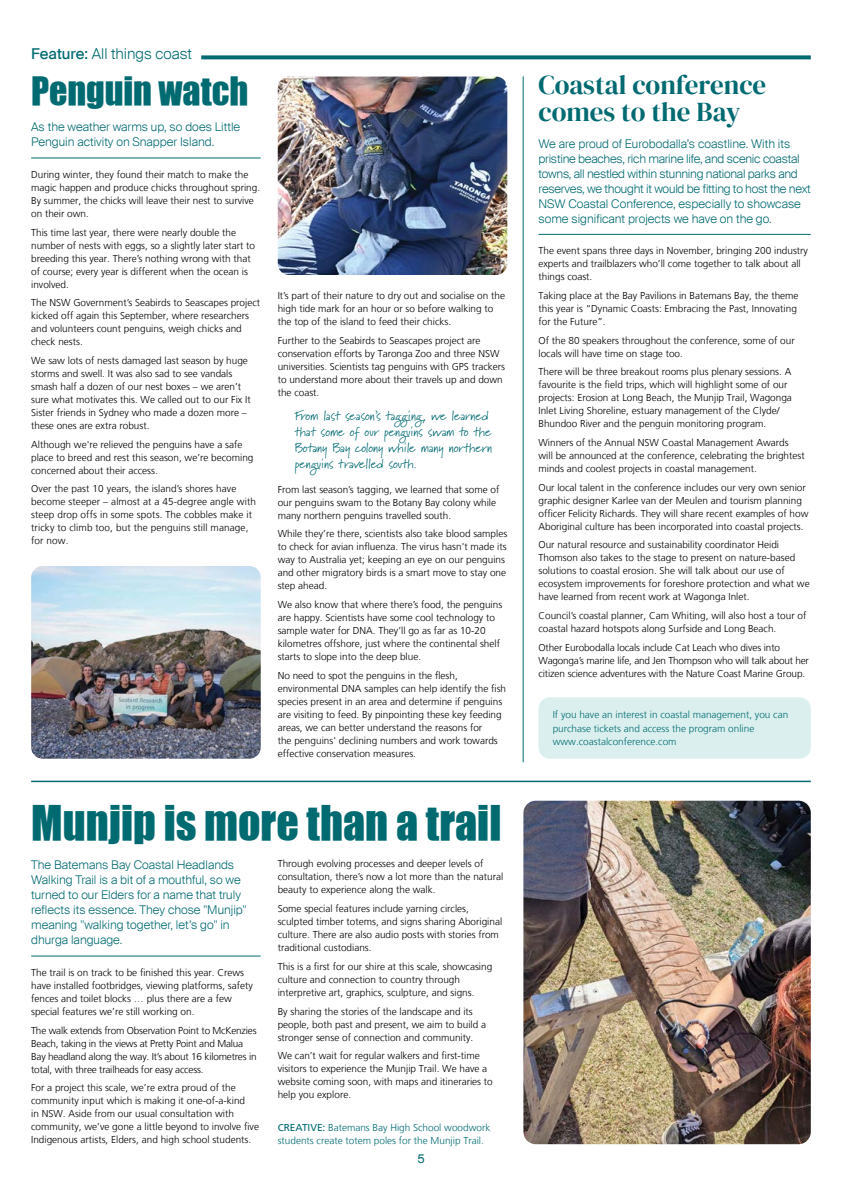
<style>
.page{position:relative;width:842px;height:1191px;background:#fff}
.page>*{position:absolute;margin:0;border:0;box-sizing:border-box;transform-origin:0 0}
.H1__50pt__2_columns{font:44px "Ar Tarumian M Harvats";color:#006a71}
.H1__36pt__single_column{font:36px "Ar Tarumian M Harvats";color:#006a71}
.H1__27pt__single_column{font:27px/27px "DM Serif Display";color:#006a71}
.H1_Suisse_light__15pt{font:300 15px "Suisse Intl";color:#006a71}
.t1{font:13px/16px "Marydale";color:#006a71}
.Intro_text_line_below{font:300 12px/15px "Suisse Intl";letter-spacing:-.02em;color:#006a71}
.Intro_text_line_below-2{font:300 12px/15px "Suisse Intl";color:#006a71}
.t2{font:12px "Suisse Intl";color:#006a71}
.Body_10pt{font:300 10px/13px "Frutiger LT";color:#000}
.t3{font:300 10px/13px "Frutiger LT";color:#006a71}
.Body_10pt-2{font:300 10px/13px "Frutiger LT";letter-spacing:-.02em;color:#000}
.s1{font-weight:400}
</style>
<div class="page">
<svg style="left:201px;top:55px;width:610px;height:4px;fill:#006a71"></svg>
<hr style="left:538px;top:234px;width:273px;height:1px;background:#006a71">
<hr style="left:31px;top:158px;width:230px;height:1px;background:#006a71">
<hr style="left:31px;top:955px;width:230px;height:1px;background:#006a71">
<div style="left:538px;top:697px;width:273px;height:61px;background:#dbf0ee;border-radius:11px"></div>
<img style="left:31px;top:566px;width:230px;height:192px">
<img style="left:278px;top:77px;width:229px;height:198px">
<img style="left:523px;top:800px;width:288px;height:344px">
<hr style="left:523px;top:77px;width:1px;height:685px;background:#006a71">
<hr style="left:32px;top:780px;width:778px;height:2px;background:#006a71">
<h1 class="H1_Suisse_light__15pt" style="left:31px;top:45px;width:162px"><span class="s1">Feature:</span> All things coast</h1>
<h1 class="H1__36pt__single_column" style="left:31px;top:74px;width:219px">Penguin watch</h1>
<p class="Intro_text_line_below-2" style="left:31px;top:120px;width:211px">As the weather warms up, so does Little<br>Penguin activity on Snapper Island.</p>
<p class="Body_10pt" style="left:31px;top:168px;width:230px">During winter, they found their match to make the magic happen and produce chicks throughout spring.<br>By summer, the chicks will leave their nest to survive on their own.</p>
<p class="Body_10pt" style="left:31px;top:226px;width:225px">This time last year, there were nearly double the number of nests with eggs, so a slightly later start to breeding this year. There’s nothing wrong with that of course; every year is different when the ocean is involved.</p>
<p class="Body_10pt" style="left:31px;top:296px;width:230px">The NSW Government’s Seabirds to Seascapes project kicked off again this September, where researchers and volunteers count penguins, weigh chicks and check nests.</p>
<p class="Body_10pt" style="left:31px;top:354px;width:221px">We saw lots of nests damaged last season by huge storms and swell. It was also sad to see vandals smash half a dozen of our nest boxes – we aren’t sure what motivates this. We called out to our Fix It Sister friends in Sydney who made a dozen more – these ones are extra robust.</p>
<p class="Body_10pt" style="left:31px;top:438px;width:224px">Although we're relieved the penguins have a safe place to breed and rest this season, we’re becoming concerned about their access.</p>
<p class="Body_10pt" style="left:31px;top:482px;width:226px">Over the past 10 years, the island’s shores have become steeper – almost at a 45-degree angle with steep drop offs in some spots. The cobbles make it tricky to climb too, but the penguins still manage, for now.</p>
<p class="Body_10pt" style="left:278px;top:289px;width:229px">It’s part of their nature to dry out and socialise on the high tide mark for an hour or so before walking to the top of the island to feed their chicks.</p>
<p class="Body_10pt" style="left:278px;top:334px;width:229px">Further to the Seabirds to Seascapes project are conservation efforts by Taronga Zoo and three NSW universities. Scientists tag penguins with GPS trackers to understand more about their travels up and down the coast.</p>
<h3 class="t1" style="left:295px;top:408px;width:199px">From last season’s tagging, we learned that some of our penguins swam to the Botany Bay colony while many northern penguins travelled south.</h3>
<p class="Body_10pt" style="left:278px;top:483px;width:223px">From last season’s tagging, we learned that some of our penguins swam to the Botany Bay colony while many northern penguins travelled south.</p>
<p class="Body_10pt" style="left:278px;top:527px;width:231px">While they’re there, scientists also take blood samples to check for avian influenza. The virus hasn't made its way to Australia yet; keeping an eye on our penguins and other migratory birds is a smart move to stay one step ahead.</p>
<p class="Body_10pt" style="left:278px;top:598px;width:226px">We also know that where there’s food, the penguins are happy. Scientists have some cool technology to sample water for DNA. They’ll go as far as 10-20 kilometres offshore, just where the continental shelf starts to slope into the deep blue.</p>
<p class="Body_10pt" style="left:278px;top:669px;width:230px">No need to spot the penguins in the flesh, environmental DNA samples can help identify the fish species present in an area and determine if penguins are visiting to feed. By pinpointing these key feeding areas, we can better understand the reasons for<br>the penguins' declining numbers and work towards effective conservation measures.</p>
<h1 class="H1__50pt__2_columns" style="left:31px;top:802px;width:472px">Munjip is more than a trail</h1>
<p class="Intro_text_line_below-2" style="left:31px;top:857px;width:217px">The Batemans Bay Coastal Headlands Walking Trail is a bit of a mouthful, so we turned to our Elders for a name that truly reflects its essence. They chose "Munjip" meaning "walking together, let’s go" in dhurga language.</p>
<p class="Body_10pt" style="left:31px;top:966px;width:223px">The trail is on track to be finished this year. Crews have installed footbridges, viewing platforms, safety fences and toilet blocks … plus there are a few special features we’re still working on.</p>
<p class="Body_10pt-2" style="left:31px;top:1023px;width:227px">The walk extends from Observation Point to McKenzies Beach, taking in the views at Pretty Point and Malua Bay headland along the way. It’s about 16 kilometres in total, with three trailheads for easy access.</p>
<p class="Body_10pt" style="left:31px;top:1081px;width:229px">For a project this scale, we’re extra proud of the community input which is making it one-of-a-kind<br>in NSW. Aside from our usual consultation with community, we’ve gone a little beyond to involve five Indigenous artists, Elders, and high school students.</p>
<p class="Body_10pt" style="left:278px;top:857px;width:227px">Through evolving processes and deeper levels of consultation, there’s now a lot more than the natural beauty to experience along the walk.</p>
<p class="Body_10pt" style="left:278px;top:902px;width:226px">Some special features include yarning circles, sculpted timber totems, and signs sharing Aboriginal culture. There are also audio posts with stories from traditional custodians.</p>
<p class="Body_10pt" style="left:278px;top:960px;width:216px">This is a first for our shire at this scale, showcasing culture and connection to country through interpretive art, graphics, sculpture, and signs.</p>
<p class="Body_10pt" style="left:278px;top:1004px;width:210px">By sharing the stories of the landscape and its people, both past and present, we aim to build a stronger sense of connection and community.</p>
<p class="Body_10pt" style="left:278px;top:1049px;width:217px">We can’t wait for regular walkers and first-time visitors to experience the Munjip Trail. We have a website coming soon, with maps and itineraries to help you explore.</p>
<p class="t3" style="left:278px;top:1121px;width:214px"><span class="s1">CREATIVE:</span> Batemans Bay High School woodwork students create totem poles for the Munjip Trail.</p>
<p class="t2" style="left:417px;top:1151px;width:9px">5</p>
<h1 class="H1__27pt__single_column" style="left:538px;top:72px;width:229px">Coastal conference comes to the Bay</h1>
<p class="Intro_text_line_below" style="left:538px;top:136px;width:274px">We are proud of Eurobodalla’s coastline. With its pristine beaches, rich marine life, and scenic coastal towns, all nestled within stunning national parks and reserves, we thought it would be fitting to host the next NSW Coastal Conference, especially to showcase some significant projects we have on the go.</p>
<p class="Body_10pt" style="left:538px;top:244px;width:271px">The event spans three days in November, bringing 200 industry experts and trailblazers who’ll come together to talk about all things coast.</p>
<p class="Body_10pt" style="left:538px;top:289px;width:262px">Taking place at the Bay Pavilions in Batemans Bay, the theme this year is “Dynamic Coasts: Embracing the Past, Innovating for the Future”.</p>
<p class="Body_10pt" style="left:538px;top:334px;width:258px">Of the 80 speakers throughout the conference, some of our locals will have time on stage too.</p>
<p class="Body_10pt" style="left:538px;top:365px;width:255px">There will be three breakout rooms plus plenary sessions. A favourite is the field trips, which will highlight some of our projects: Erosion at Long Beach, the Munjip Trail, Wagonga Inlet Living Shoreline, estuary management of the Clyde/ Bhundoo River and the penguin monitoring program.</p>
<p class="Body_10pt" style="left:538px;top:436px;width:268px">Winners of the Annual NSW Coastal Management Awards will be announced at the conference, celebrating the brightest minds and coolest projects in coastal management.</p>
<p class="Body_10pt" style="left:538px;top:481px;width:271px">Our local talent in the conference includes our very own senior graphic designer Karlee van der Meulen and tourism planning officer Felicity Richards. They will share recent examples of how Aboriginal culture has been incorporated into coastal projects.</p>
<p class="Body_10pt" style="left:538px;top:538px;width:273px">Our natural resource and sustainability coordinator Heidi Thomson also takes to the stage to present on nature-based solutions to coastal erosion. She will talk about our use of ecosystem improvements for foreshore protection and what we have learned from recent work at Wagonga Inlet.</p>
<p class="Body_10pt" style="left:538px;top:609px;width:269px">Council’s coastal planner, Cam Whiting, will also host a tour of coastal hazard hotspots along Surfside and Long Beach.</p>
<p class="Body_10pt" style="left:538px;top:641px;width:272px">Other Eurobodalla locals include Cat Leach who dives into<br>Wagonga’s marine life, and Jen Thompson who will talk about her citizen science adventures with the Nature Coast Marine Group.</p>
<p class="t3" style="left:553px;top:708px;width:237px">If you have an interest in coastal management, you can purchase tickets and access the program online www.coastalconference.com</p>
</div>
